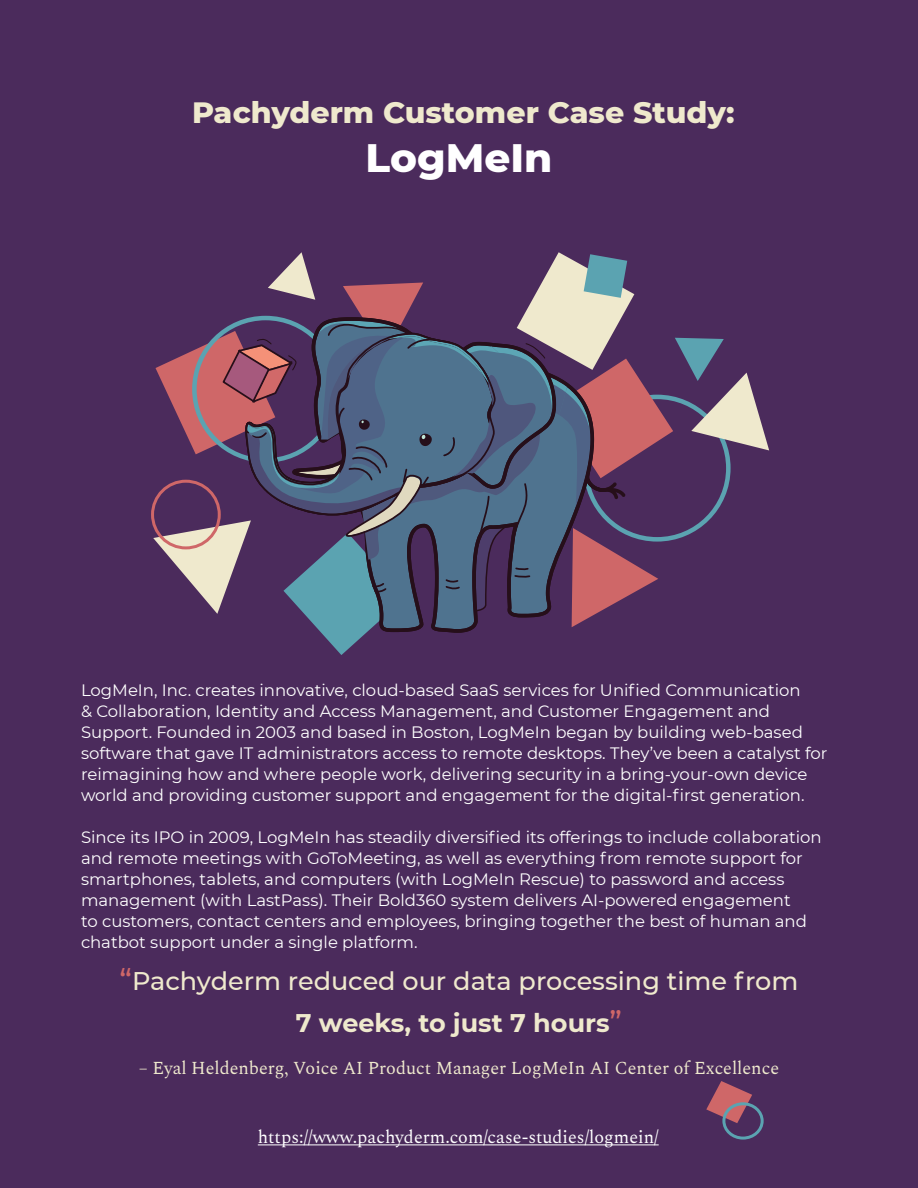
<style>
.page{position:relative;width:918px;height:1188px;background:#4b2b5c}
.page>*{position:absolute;margin:0;border:0;box-sizing:border-box;transform-origin:0 0}
.t1{font:800 40.5px "Montserrat";color:#fff}
.t2{font:800 30px "Montserrat";color:#efe9cd}
.t3{font:500 25.5px/42px "Montserrat";color:#efe9cd;text-align:center}
.t4{font:18px "Spectral";color:#efe9cd}
.t5{font:18px "Spectral";color:#fff}
.t6{font:16.5px/21px "Montserrat";color:#fff}
.s1{font-size:30px;color:#cf6768}
.s2{font-weight:700}
</style>
<div class="page">
<svg style="left:706px;top:1081px;width:46px;height:42px"></svg>
<div style="left:722px;top:1102px;width:42px;height:38px;border:3px solid #5ba3b1;border-radius:50%"></div>
<svg style="left:153px;top:252px;width:616px;height:403px"></svg>
<hr style="left:258px;top:1144px;width:401px;height:1px;background:#fff">
<h2 class="t2" style="left:192px;top:91px;width:544px">Pachyderm Customer Case Study:</h2>
<h1 class="t1" style="left:366px;top:128px;width:188px">LogMeIn</h1>
<p class="t6" style="left:81px;top:679px;width:748px">LogMeIn, Inc. creates innovative, cloud-based SaaS services for Unified Communication<br>&amp; Collaboration, Identity and Access Management, and Customer Engagement and Support. Founded in 2003 and based in Boston, LogMeIn began by building web-based software that gave IT administrators access to remote desktops. They’ve been a catalyst for reimagining how and where people work, delivering security in a bring-your-own device world and providing customer support and engagement for the digital-first generation.</p>
<p class="t6" style="left:81px;top:826px;width:742px">Since its IPO in 2009, LogMeIn has steadily diversified its offerings to include collaboration and remote meetings with GoToMeeting, as well as everything from remote support for smartphones, tablets, and computers (with LogMeIn Rescue) to password and access management (with LastPass). Their Bold360 system delivers AI-powered engagement<br>to customers, contact centers and employees, bringing together the best of human and chatbot support under a single platform.</p>
<h3 class="t3" style="left:120px;top:959px;width:680px"><span class="s1">“</span>Pachyderm reduced our data processing time from<br><span class="s2">7 weeks, to just 7 hours</span><span class="s1">”</span></h3>
<p class="t4" style="left:139px;top:1055px;width:642px">– Eyal Heldenberg, Voice AI Product Manager LogMeIn AI Center of Excellence</p>
<p class="t5" style="left:258px;top:1124px;width:402px">https://www.pachyderm.com/case-studies/logmein/</p>
</div>
